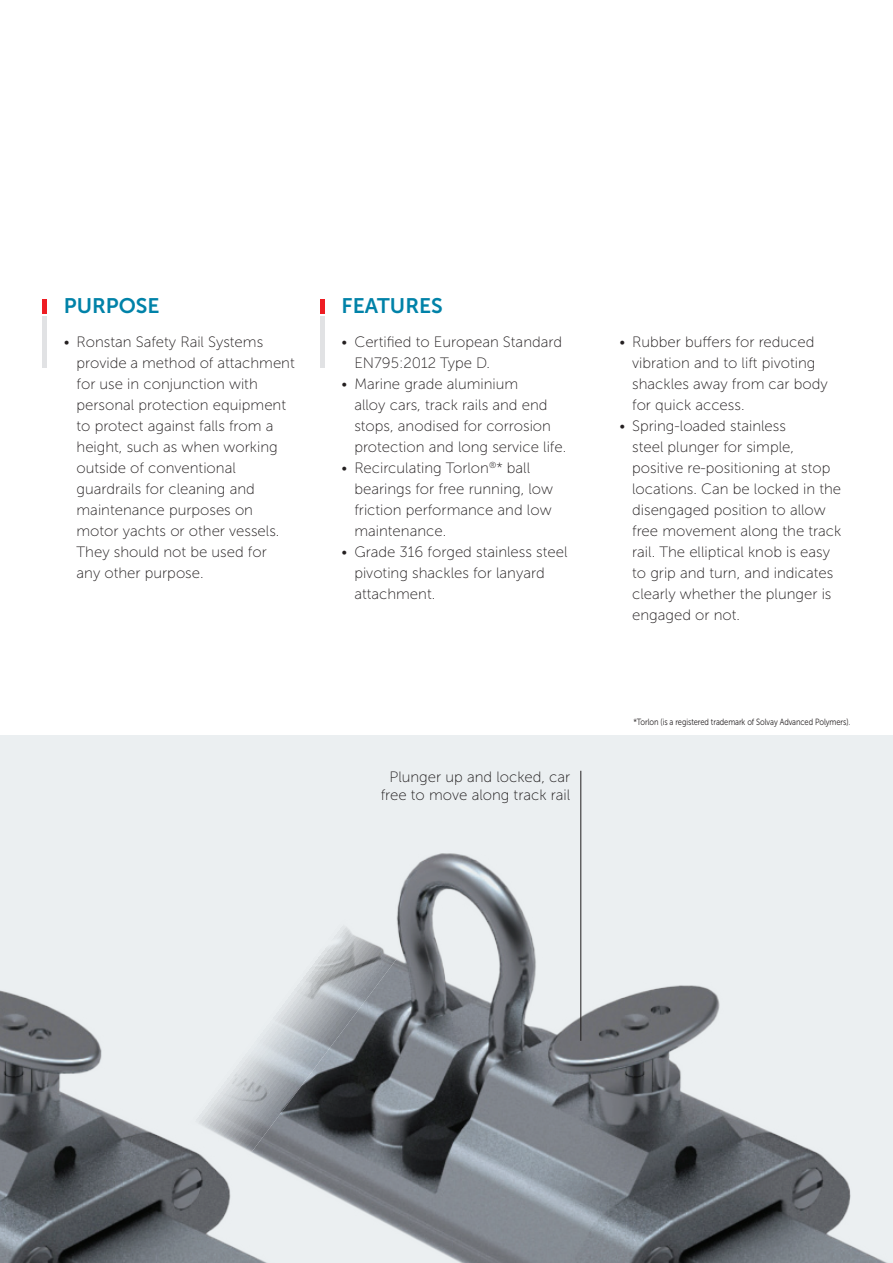
<style>
.page{position:relative;width:893px;height:1263px;background:#fff}
.page>*{position:absolute;margin:0;border:0;box-sizing:border-box;transform-origin:0 0}
.t1{font:21px "Museo Sans 700";color:#0082a8}
.t2{font:15px/21px "Museo Sans 100";color:#231f20}
.Table_text_-_left{font:9px "Museo Sans 300";letter-spacing:-.01em;color:#231f20;scale:.84 1}
.s1{font-size:13.5px}
</style>
<div class="page">
<hr style="left:43px;top:316px;width:4px;height:51px;background:#e1e2e4">
<div style="left:320px;top:316px;width:5px;height:51px;background:#e1e2e4"></div>
<hr style="left:43px;top:298px;width:4px;height:15px;background:#ee1d23">
<div style="left:320px;top:298px;width:5px;height:15px;background:#ee1d23"></div>
<svg style="left:0;top:736px;width:893px;height:527px;fill:#ebeff1"></svg>
<p class="t1" style="left:64px;top:294px;width:97px">PURPOSE</p>
<p class="t2" style="left:77px;top:332px;width:220px;text-indent:-13px">• Ronstan Safety Rail Systems provide a method of attachment for use in conjunction with personal protection equipment to protect against falls from a height, such as when working outside of conventional guardrails for cleaning and maintenance purposes on motor yachts or other vessels.<br>They should not be used for<br>any other purpose.</p>
<p class="t1" style="left:342px;top:294px;width:103px">FEATURES</p>
<p class="t2" style="left:354px;top:332px;width:209px;text-indent:-13px">• Certified to European Standard<br>EN795:2012 Type D.</p>
<p class="t2" style="left:354px;top:374px;width:213px;text-indent:-13px">• Marine grade aluminium<br>alloy cars, track rails and end stops, anodised for corrosion protection and long service life.</p>
<p class="t2" style="left:354px;top:458px;width:200px;text-indent:-13px">• Recirculating Torlon<sup>®</sup><span class="s1">*</span> ball bearings for free running, low friction performance and low maintenance.</p>
<p class="t2" style="left:354px;top:542px;width:215px;text-indent:-13px">• Grade 316 forged stainless steel pivoting shackles for lanyard attachment.</p>
<p class="t2" style="left:381px;top:768px;width:191px;line-height:18px;text-align:center">Plunger up and locked, car free to move along track rail</p>
<p class="t2" style="left:632px;top:332px;width:197px;text-indent:-13px">• Rubber buffers for reduced vibration and to lift pivoting shackles away from car body for quick access.</p>
<p class="t2" style="left:632px;top:416px;width:211px;text-indent:-13px">• Spring-loaded stainless<br>steel plunger for simple, positive re-positioning at stop locations. Can be locked in the disengaged position to allow free movement along the track rail. The elliptical knob is easy to grip and turn, and indicates clearly whether the plunger is engaged or not.</p>
<p class="Table_text_-_left" style="left:633px;top:717px;width:260px">*Torlon (is a registered trademark of Solvay Advanced Polymers).</p>
</div>
